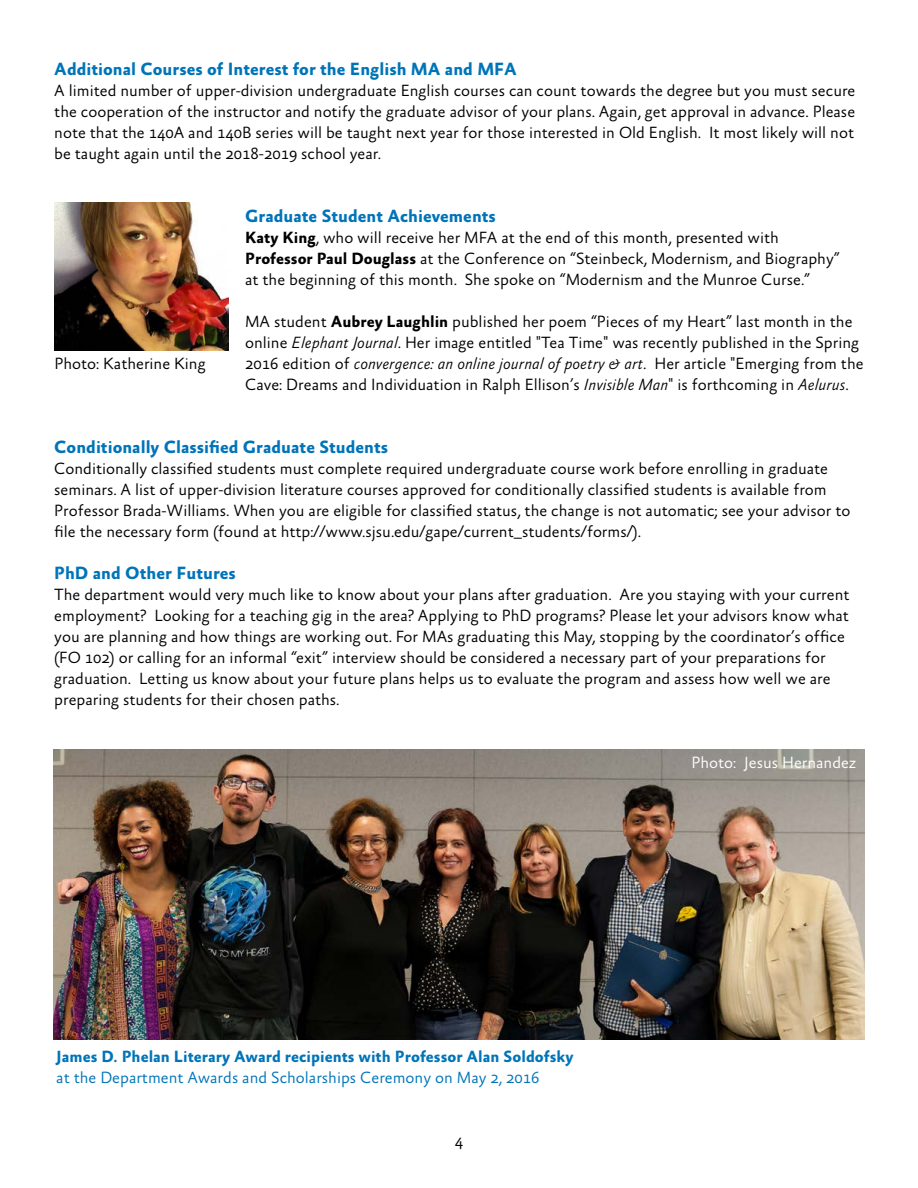
<style>
.page{position:relative;width:918px;height:1188px;background:#fff}
.page>*{position:absolute;margin:0;border:0;box-sizing:border-box;transform-origin:0 0}
.t1{font:700 18px "Absara Sans OT";color:#0074b9}
.t2{font:300 16.5px/21px "Absara Sans OT";color:#000}
.t3{font:700 16.5px "Absara Sans OT";color:#0074b9}
.t4{font:300 16.5px "Absara Sans OT";color:#0074b9}
.t5{font:300 16.5px "Absara Sans OT";color:#fff}
.s1{font-weight:700}
.s2{font-style:italic}
</style>
<div class="page">
<img style="left:54px;top:202px;width:175px;height:148px">
<img style="left:54px;top:749px;width:810px;height:291px">
<p class="t1" style="left:54px;top:60px;width:464px">Additional Courses of Interest for the English MA and MFA</p>
<p class="t2" style="left:54px;top:81px;width:803px;text-align:justify">A limited number of upper-division undergraduate English courses can count towards the degree but you must secure the cooperation of the instructor and notify the graduate advisor of your plans. Again, get approval in advance. Please note that the 140A and 140B series will be taught next year for those interested in Old English. It most likely will not be taught again until the 2018-2019 school year.</p>
<p class="t2" style="left:54px;top:354px;width:153px">Photo: Katherine King</p>
<p class="t1" style="left:245px;top:207px;width:252px">Graduate Student Achievements</p>
<p class="t2" style="left:245px;top:228px;width:596px"><span class="s1">Katy King</span>, who will receive her MFA at the end of this month, presented with<br><span class="s1">Professor Paul Douglass</span> at the Conference on “Steinbeck, Modernism, and Biography” at the beginning of this month. She spoke on “Modernism and the Munroe Curse.”</p>
<p class="t2" style="left:245px;top:312px;width:620px">MA student <span class="s1">Aubrey Laughlin</span> published her poem “Pieces of my Heart” last month in the online <span class="s2">Elephant Journal</span>. Her image entitled "Tea Time" was recently published in the Spring 2016 edition of <span class="s2">convergence: an online journal of poetry &amp; art</span>. Her article "Emerging from the Cave: Dreams and Individuation in Ralph Ellison’s <span class="s2">Invisible Man</span>" is forthcoming in <span class="s2">Aelurus</span>.</p>
<p class="t1" style="left:54px;top:438px;width:335px">Conditionally Classified Graduate Students</p>
<p class="t2" style="left:54px;top:459px;width:798px">Conditionally classified students must complete required undergraduate course work before enrolling in graduate seminars. A list of upper-division literature courses approved for conditionally classified students is available from Professor Brada-Williams. When you are eligible for classified status, the change is not automatic; see your advisor to file the necessary form (found at http://www.sjsu.edu/gape/current_students/forms/).</p>
<p class="t1" style="left:54px;top:564px;width:183px">PhD and Other Futures</p>
<p class="t2" style="left:54px;top:585px;width:797px">The department would very much like to know about your plans after graduation. Are you staying with your current employment? Looking for a teaching gig in the area? Applying to PhD programs? Please let your advisors know what you are planning and how things are working out. For MAs graduating this May, stopping by the coordinator’s office (FO 102) or calling for an informal “exit” interview should be considered a necessary part of your preparations for graduation. Letting us know about your future plans helps us to evaluate the program and assess how well we are preparing students for their chosen paths.</p>
<p class="t3" style="left:56px;top:1048px;width:519px">James D. Phelan Literary Award recipients with Professor Alan Soldofsky</p>
<p class="t4" style="left:56px;top:1069px;width:485px">at the Department Awards and Scholarships Ceremony on May 2, 2016</p>
<p class="t2" style="left:455px;top:1131px;width:10px">4</p>
<p class="t5" style="left:691px;top:754px;width:167px">Photo: Jesus Hernandez</p>
</div>
